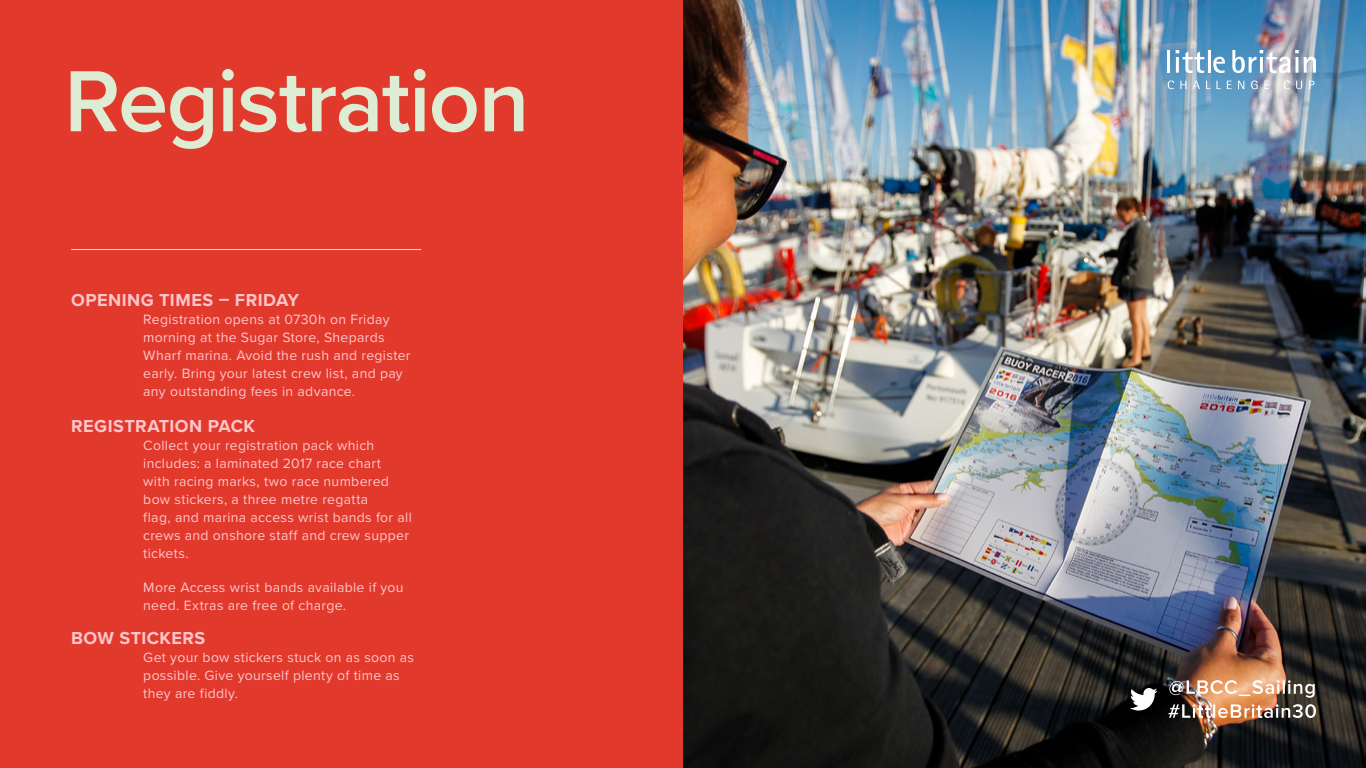
<style>
.page{position:relative;width:1366px;height:768px;background:#fff}
.page>*{position:absolute;margin:0;border:0;box-sizing:border-box;transform-origin:0 0}
.t1{font:600 90px "Proxima Nova";letter-spacing:-.02em;color:#deecd3}
.t2{font:700 18px "Proxima Nova";letter-spacing:.025em;color:#ffc6cb}
.t3{font:14px/18px "Proxima Nova";letter-spacing:.025em;color:#ffc6cb}
</style>
<div class="page">
<div style="left:0;top:0;width:683px;height:768px;background:#e1392c"></div>
<img style="left:683px;top:0;width:683px;height:768px">
<hr style="left:1167px;top:50px;width:3px;height:23px;background:#fff">
<svg style="left:1176px;top:50px;width:28px;height:23px"></svg>
<hr style="left:1208px;top:50px;width:3px;height:23px;background:#fff">
<svg style="left:1213px;top:57px;width:12px;height:16px"></svg>
<svg style="left:1232px;top:50px;width:84px;height:23px"></svg>
<svg style="left:1168px;top:81px;width:6px;height:8px"></svg>
<svg style="left:1180px;top:81px;width:6px;height:8px"></svg>
<svg style="left:1193px;top:81px;width:7px;height:8px"></svg>
<svg style="left:1206px;top:81px;width:15px;height:8px"></svg>
<svg style="left:1227px;top:81px;width:5px;height:8px"></svg>
<svg style="left:1238px;top:81px;width:6px;height:8px"></svg>
<svg style="left:1251px;top:81px;width:7px;height:8px"></svg>
<svg style="left:1264px;top:81px;width:5px;height:8px"></svg>
<svg style="left:1284px;top:81px;width:6px;height:8px"></svg>
<svg style="left:1296px;top:81px;width:6px;height:8px"></svg>
<svg style="left:1309px;top:81px;width:5px;height:8px"></svg>
<svg style="left:1130px;top:688px;width:28px;height:23px"></svg>
<svg style="left:1168px;top:704px;width:148px;height:14px"></svg>
<img style="left:1169px;top:680px;width:146px;height:18px">
<hr style="left:71px;top:249px;width:350px;height:1px;background:#deecd3">
<h1 class="t1" style="left:64px;top:34px;width:467px">Registration</h1>
<p class="t2" style="left:71px;top:286px;width:229px">OPENING TIMES – FRIDAY</p>
<p class="t3" style="left:143px;top:309px;width:269px">Registration opens at 0730h on Friday morning at the Sugar Store, Shepards Wharf marina. Avoid the rush and register early. Bring your latest crew list, and pay any outstanding fees in advance.</p>
<p class="t2" style="left:71px;top:412px;width:185px">REGISTRATION PACK</p>
<p class="t3" style="left:143px;top:435px;width:270px">Collect your registration pack which includes: a laminated 2017 race chart<br>with racing marks, two race numbered bow stickers, a three metre regatta<br>flag, and marina access wrist bands for all crews and onshore staff and crew supper tickets.</p>
<p class="t3" style="left:143px;top:577px;width:262px">More Access wrist bands available if you need. Extras are free of charge.</p>
<p class="t2" style="left:71px;top:624px;width:136px">BOW STICKERS</p>
<p class="t3" style="left:143px;top:647px;width:272px">Get your bow stickers stuck on as soon as possible. Give yourself plenty of time as they are fiddly.</p>
</div>
